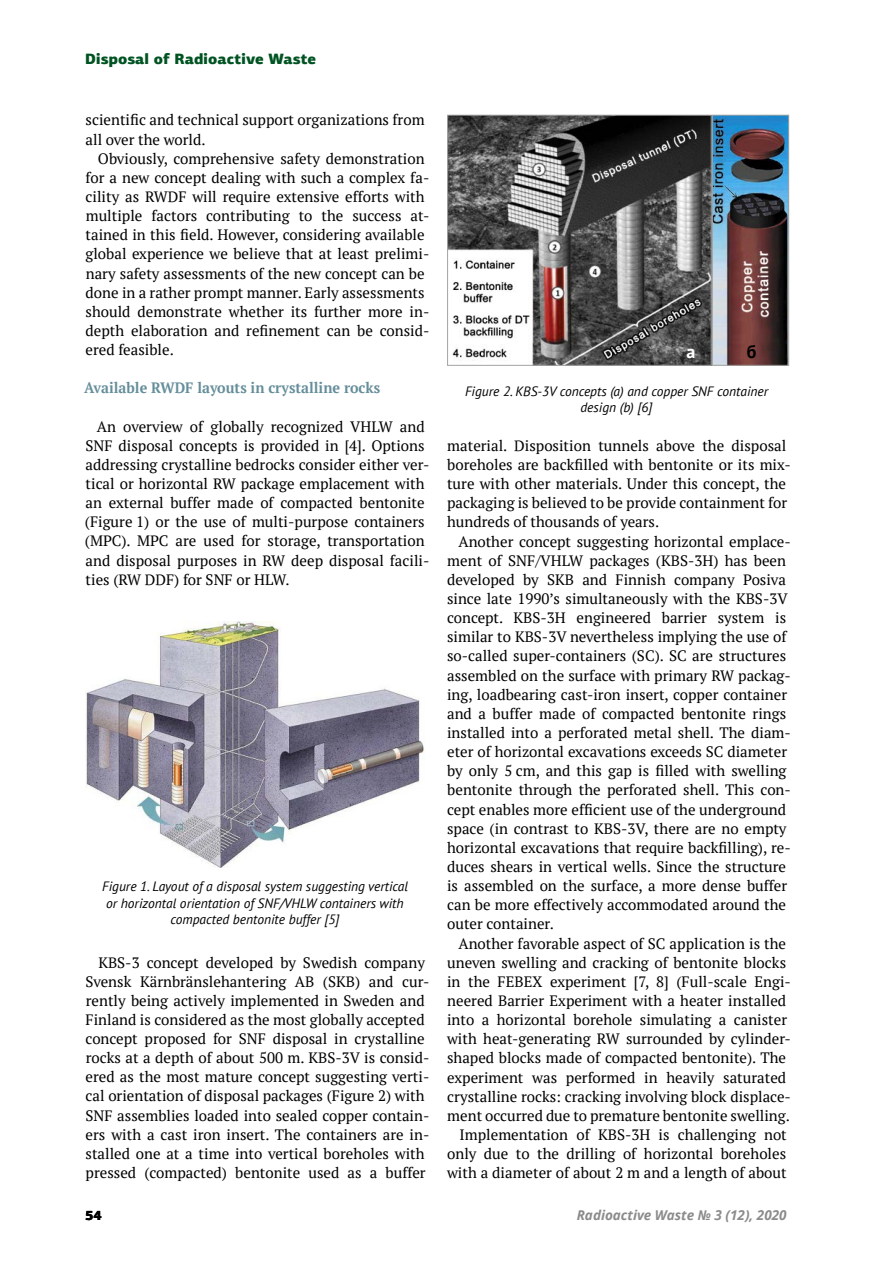
<style>
.page{position:relative;width:893px;height:1263px;background:#fff}
.page>*{position:absolute;margin:0;border:0;box-sizing:border-box;transform-origin:0 0}
.t1{font:700 18px "PT Sans";color:#fff}
.t2{font:700 18px "PT Sans";color:#000}
.t3{font:15px/19.2px "PT Serif";color:#000}
.t4{font:700 15px "PT Serif";color:#658e9a;scale:.95 1}
.t5{font:900 15px "PF Agora Sans Pro";color:#005322}
.t6{font:italic 13.5px/16.2px "PT Sans";color:#000;text-align:center}
.t7{font:italic 700 13.5px "Noto Sans";color:#8b8b8b}
.t8{font:900 13.5px "PF Agora Sans Pro";color:#000}
</style>
<div class="page">
<img style="left:85px;top:622px;width:339px;height:246px">
<img style="left:449px;top:117px;width:338px;height:247px">
<div style="left:447px;top:115px;width:265px;height:251px;border:1px solid #a3a3a2"></div>
<div style="left:712px;top:115px;width:77px;height:251px;border:1px solid #a3a3a2"></div>
<p class="t5" style="left:85px;top:49px;width:232px">Disposal of Radioactive Waste</p>
<p class="t3" style="left:86px;top:110px;width:341px">scientific and technical support organizations from all over the world.</p>
<p class="t3" style="left:86px;top:149px;width:345px;text-indent:12px">Obviously, comprehensive safety demonstration for a new concept dealing with such a complex fa&shy;cility as RWDF will require extensive efforts with multiple factors contributing to the success at&shy;tained in this field. However, considering available global experience we believe that at least prelimi&shy;nary safety assessments of the new concept can be done in a rather prompt manner. Early assessments should demonstrate whether its further more in&shy;depth elaboration and refinement can be consid&shy;ered feasible.</p>
<p class="t4" style="left:84px;top:378px;width:313px">Available RWDF layouts in crystalline rocks</p>
<p class="t3" style="left:85px;top:416px;width:346px;text-indent:12px">An overview of globally recognized VHLW and SNF disposal concepts is provided in [4]. Options addressing crystalline bedrocks consider either ver&shy;tical or horizontal RW package emplacement with an external buffer made of compacted bentonite (Figure 1) or the use of multi-purpose containers (MPC). MPC are used for storage, transportation and disposal purposes in RW deep disposal facili&shy;ties (RW DDF) for SNF or HLW.</p>
<p class="t6" style="left:102px;top:878px;width:307px">Figure 1. Layout of a disposal system suggesting vertical or horizontal orientation of SNF/VHLW containers with compacted bentonite buffer [5]</p>
<p class="t3" style="left:85px;top:952px;width:346px;text-align:center">KBS-3 concept developed by Swedish company Svensk Kärnbränslehantering AB (SKB) and cur&shy;rently being actively implemented in Sweden and Finland is considered as the most globally accepted concept proposed for SNF disposal in crystalline rocks at a depth of about 500 m. KBS-3V is consid&shy;ered as the most mature concept suggesting verti&shy;cal orientation of disposal packages (Figure 2) with SNF assemblies loaded into sealed copper contain&shy;ers with a cast iron insert. The containers are in&shy;stalled one at a time into vertical boreholes with pressed (compacted) bentonite used as a buffer</p>
<p class="t1" style="left:686px;top:340px;width:10px">а</p>
<p class="t2" style="left:747px;top:340px;width:11px">б</p>
<p class="t6" style="left:465px;top:383px;width:305px">Figure 2. KBS-3V concepts (a) and copper SNF container design (b) [6]</p>
<p class="t3" style="left:447px;top:436px;width:345px">material. Disposition tunnels above the disposal boreholes are backfilled with bentonite or its mix&shy;ture with other materials. Under this concept, the packaging is believed to be provide containment for hundreds of thousands of years.</p>
<p class="t3" style="left:447px;top:531px;width:345px;text-indent:11px">Another concept suggesting horizontal emplace&shy;ment of SNF/VHLW packages (KBS-3H) has been developed by SKB and Finnish company Posiva since late 1990’s simultaneously with the KBS-3V concept. KBS-3H engineered barrier system is similar to KBS-3V nevertheless implying the use of so-called super-containers (SC). SC are structures assembled on the surface with primary RW packag&shy;ing, loadbearing cast-iron insert, copper container and a buffer made of compacted bentonite rings installed into a perforated metal shell. The diam&shy;eter of horizontal excavations exceeds SC diameter by only 5 cm, and this gap is filled with swelling bentonite through the perforated shell. This con&shy;cept enables more efficient use of the underground space (in contrast to KBS-3V, there are no empty horizontal excavations that require backfilling), re&shy;duces shears in vertical wells. Since the structure is assembled on the surface, a more dense buffer can be more effectively accommodated around the outer container.</p>
<p class="t3" style="left:447px;top:933px;width:345px;text-align:center">Another favorable aspect of SC application is the uneven swelling and cracking of bentonite blocks in the FEBEX experiment [7, 8] (Full-scale Engi&shy;neered Barrier Experiment with a heater installed into a horizontal borehole simulating a canister with heat-generating RW surrounded by cylinder&shy;shaped blocks made of compacted bentonite). The experiment was performed in heavily saturated crystalline rocks: cracking involving block displace&shy;ment occurred due to premature bentonite swelling.<br>Implementation of KBS-3H is challenging not only due to the drilling of horizontal boreholes with a diameter of about 2 m and a length of about</p>
<p class="t8" style="left:85px;top:1207px;width:18px">54</p>
<p class="t7" style="left:577px;top:1206px;width:211px">Radioactive Waste № 3 (12), 2020</p>
</div>
